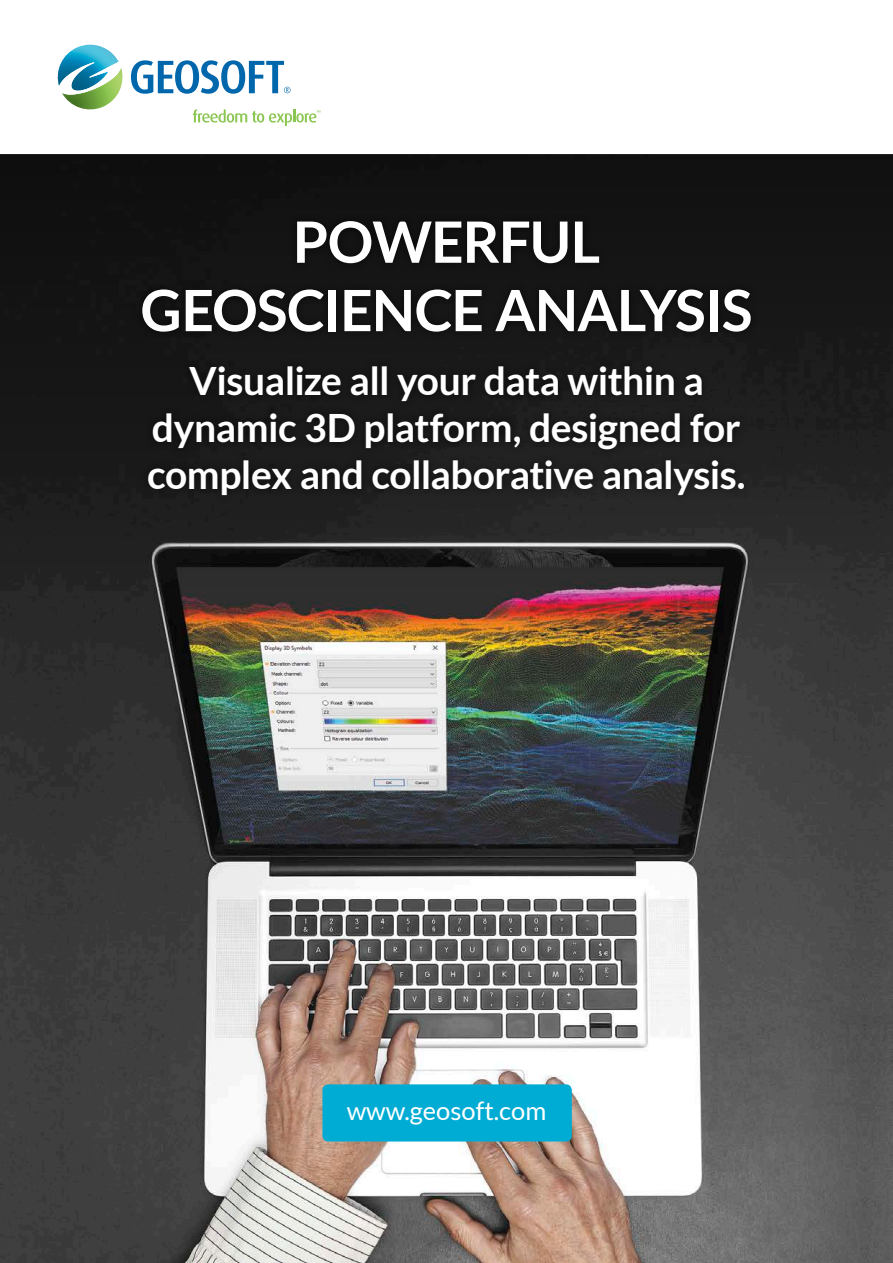
<style>
.page{position:relative;width:893px;height:1263px;background:#fff}
.page>*{position:absolute;margin:0;border:0;box-sizing:border-box;transform-origin:0 0}
.t1{font:700 57px/68.4px "Lato";letter-spacing:-.015em;color:#fff;text-align:center}
.t2{font:700 39px/46.8px "Lato";letter-spacing:-.015em;color:#fff;text-align:center}
.t3{font:25.5px "Lato";color:#fff}
</style>
<div class="page">
<img style="left:0;top:615px;width:893px;height:648px">
<svg style="left:0;top:155px;width:893px;height:460px;background:#231f20"></svg>
<svg style="left:57px;top:45px;width:263px;height:81px"></svg>
<div style="left:322px;top:1084px;width:250px;height:57px;background:#00acd4;border-radius:6px"></div>
<div style="left:133px;top:212px;width:626px;height:292px;background:#151515"></div>
<h1 class="t1" style="left:141px;top:207px;width:613px">POWERFUL<br>GEOSCIENCE ANALYSIS</h1>
<p class="t2" style="left:147px;top:357px;width:600px">Visualize all your data within a dynamic 3D platform, designed for complex and collaborative analysis.</p>
<p class="t3" style="left:347px;top:1097px;width:201px">www.geosoft.com</p>
</div>
